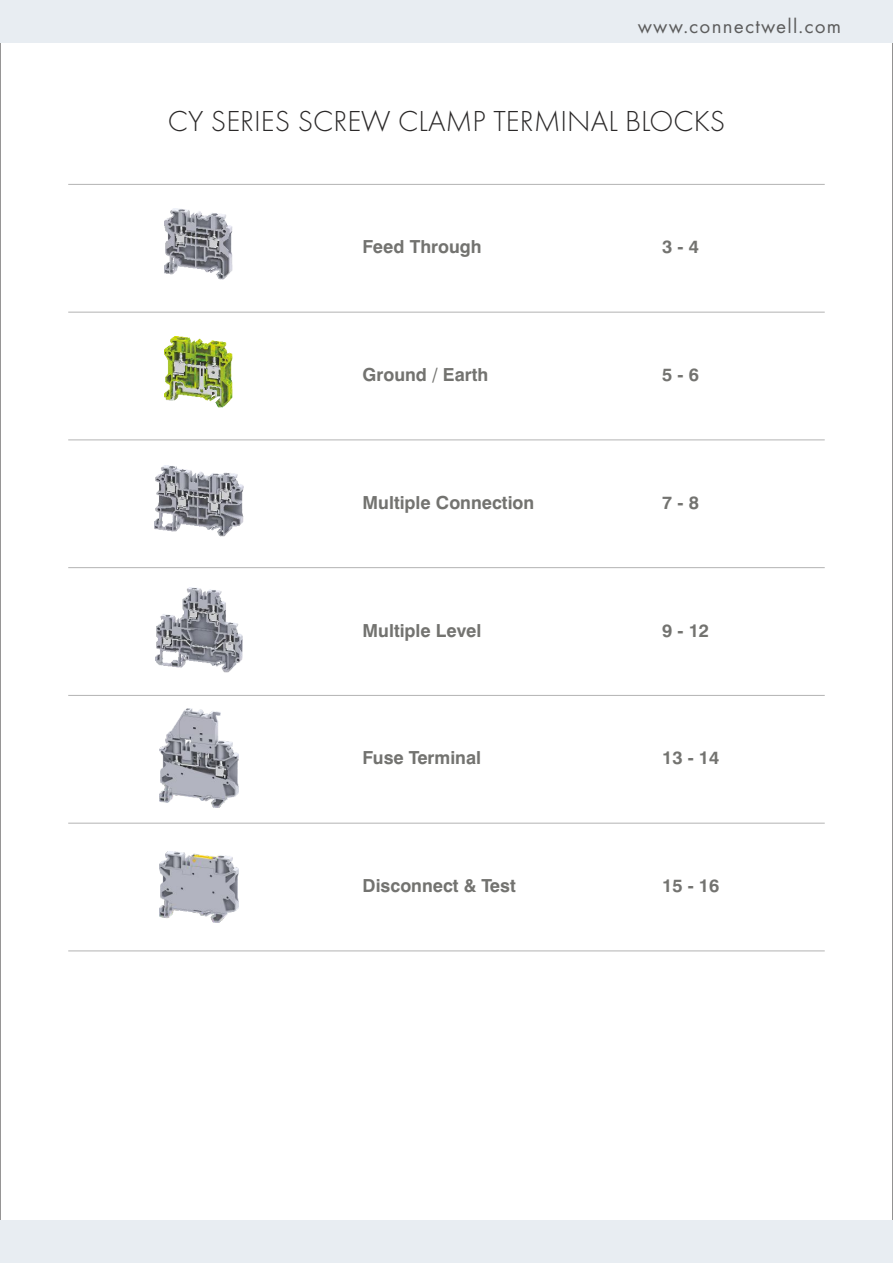
<style>
.page{position:relative;width:893px;height:1263px;background:#fff}
.page>*{position:absolute;margin:0;border:0;box-sizing:border-box;transform-origin:0 0}
.t1{font:30px "Futura TEE Ligh";color:#2b2929}
.t2{font:21px "Futura TEE";letter-spacing:.055em;color:#5c5c5c}
.t3{font:700 18px "Swiss 721 BT";color:#737370}
</style>
<div class="page">
<div style="left:0;top:0;width:893px;height:43px;background:#e8edf2"></div>
<div style="left:0;top:1220px;width:893px;height:43px;background:#e8edf2"></div>
<hr style="left:68px;top:312px;width:757px;height:1px;background:#b3b3b3">
<hr style="left:68px;top:439px;width:757px;height:1px;background:#b3b3b3">
<hr style="left:68px;top:567px;width:757px;height:1px;background:#b3b3b3">
<hr style="left:68px;top:695px;width:757px;height:1px;background:#b3b3b3">
<hr style="left:68px;top:823px;width:757px;height:1px;background:#b3b3b3">
<hr style="left:68px;top:950px;width:757px;height:1px;background:#b3b3b3">
<img style="left:165px;top:208px;width:68px;height:71px">
<img style="left:165px;top:337px;width:68px;height:71px">
<img style="left:154px;top:466px;width:89px;height:70px">
<img style="left:155px;top:587px;width:87px;height:85px">
<img style="left:159px;top:709px;width:79px;height:99px">
<img style="left:159px;top:852px;width:79px;height:70px">
<hr style="left:68px;top:184px;width:757px;height:1px;background:#b3b3b3">
<p class="t2" style="left:638px;top:18px;width:205px">www.connectwell.com</p>
<h1 class="t1" style="left:168px;top:108px;width:559px">CY SERIES SCREW CLAMP TERMINAL BLOCKS</h1>
<p class="t3" style="left:363px;top:239px;width:121px">Feed Through</p>
<p class="t3" style="left:662px;top:239px;width:38px">3 - 4</p>
<p class="t3" style="left:363px;top:367px;width:127px">Ground / Earth</p>
<p class="t3" style="left:662px;top:367px;width:38px">5 - 6</p>
<p class="t3" style="left:363px;top:495px;width:173px">Multiple Connection</p>
<p class="t3" style="left:662px;top:495px;width:38px">7 - 8</p>
<p class="t3" style="left:363px;top:623px;width:120px">Multiple Level</p>
<p class="t3" style="left:662px;top:623px;width:48px">9 - 12</p>
<p class="t3" style="left:363px;top:751px;width:120px">Fuse Terminal</p>
<p class="t3" style="left:662px;top:751px;width:59px">13 - 14</p>
<p class="t3" style="left:363px;top:879px;width:155px">Disconnect &amp; Test</p>
<p class="t3" style="left:662px;top:879px;width:59px">15 - 16</p>
</div>
